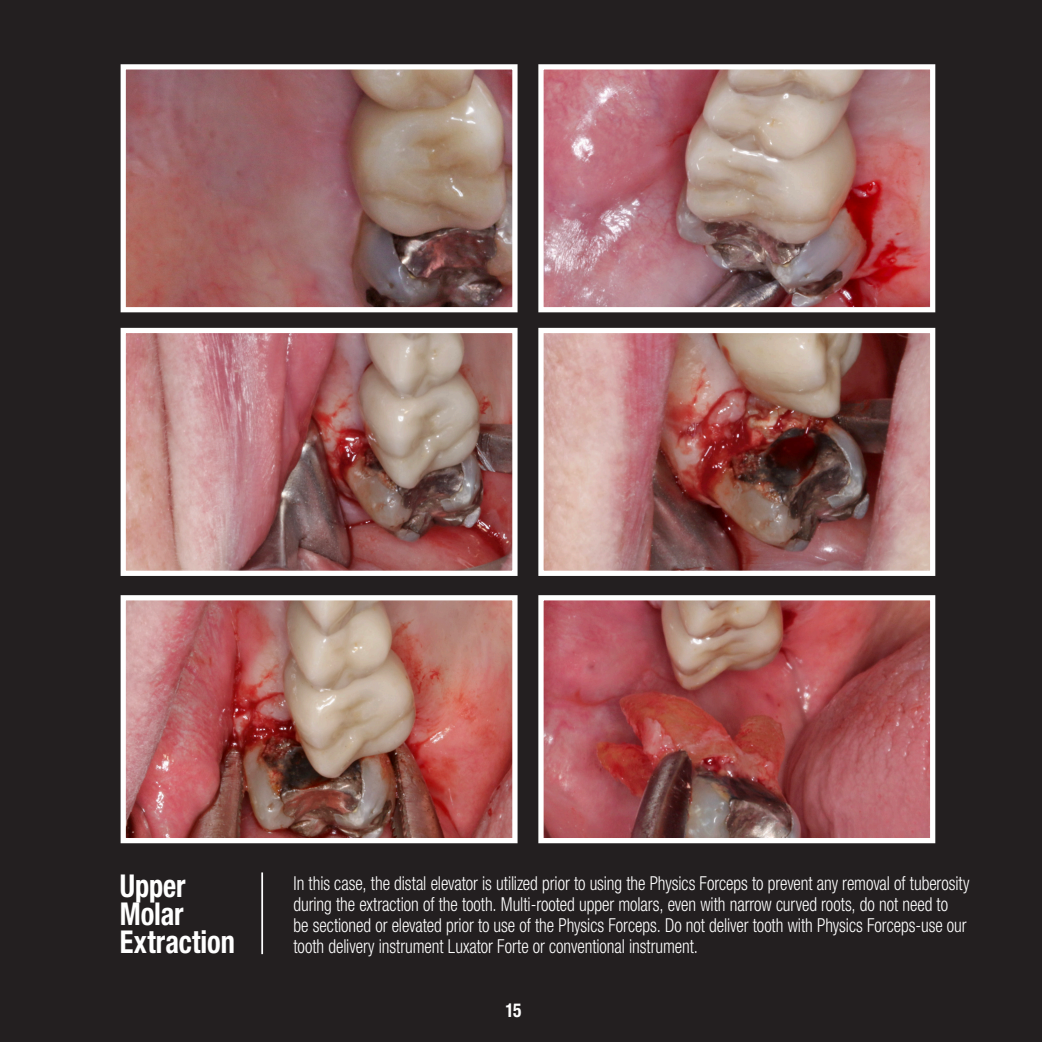
<style>
.page{position:relative;width:1042px;height:1042px;background:#231f20}
.page>*{position:absolute;margin:0;border:0;box-sizing:border-box;transform-origin:0 0}
.rub{font:700 condensed 31.5px "Helvetica Neue";color:#fff;scale:.9 1}
.rub-2{font:300 condensed 19.25px/21px "Helvetica Neue";letter-spacing:-.005em;color:#fff;scale:.9 1}
.rub-3{font:700 condensed 19.25px "Helvetica Neue";color:#fff;scale:.9 1}
</style>
<div class="page">
<img style="left:544px;top:70px;width:385px;height:236px">
<div style="left:538px;top:64px;width:397px;height:248px;border:5px solid #fff"></div>
<img style="left:127px;top:70px;width:384px;height:236px">
<div style="left:121px;top:64px;width:396px;height:248px;border:5px solid #fff"></div>
<img style="left:127px;top:334px;width:384px;height:236px">
<div style="left:121px;top:328px;width:396px;height:248px;border:5px solid #fff"></div>
<img style="left:544px;top:334px;width:385px;height:236px">
<div style="left:538px;top:328px;width:397px;height:248px;border:5px solid #fff"></div>
<img style="left:127px;top:601px;width:384px;height:236px">
<div style="left:121px;top:595px;width:396px;height:248px;border:5px solid #fff"></div>
<img style="left:544px;top:601px;width:385px;height:236px">
<div style="left:538px;top:595px;width:397px;height:248px;border:5px solid #fff"></div>
<hr style="left:261px;top:872px;width:2px;height:82px;background:#fff">
<p class="rub" style="left:120px;top:866px;width:75px">Upper</p>
<p class="rub" style="left:120px;top:894px;width:72px">Molar</p>
<p class="rub" style="left:120px;top:922px;width:129px">Extraction</p>
<p class="rub-2" style="left:293px;top:872px;width:752px">In this case, the distal elevator is utilized prior to using the Physics Forceps to prevent any removal of tuberosity during the extraction of the tooth. Multi-rooted upper molars, even with narrow curved roots, do not need to<br>be sectioned or elevated prior to use of the Physics Forceps. Do not deliver tooth with Physics Forceps-use our tooth delivery instrument Luxator Forte or conventional instrument.</p>
<p class="rub-3" style="left:505px;top:998px;width:19px">15</p>
</div>
